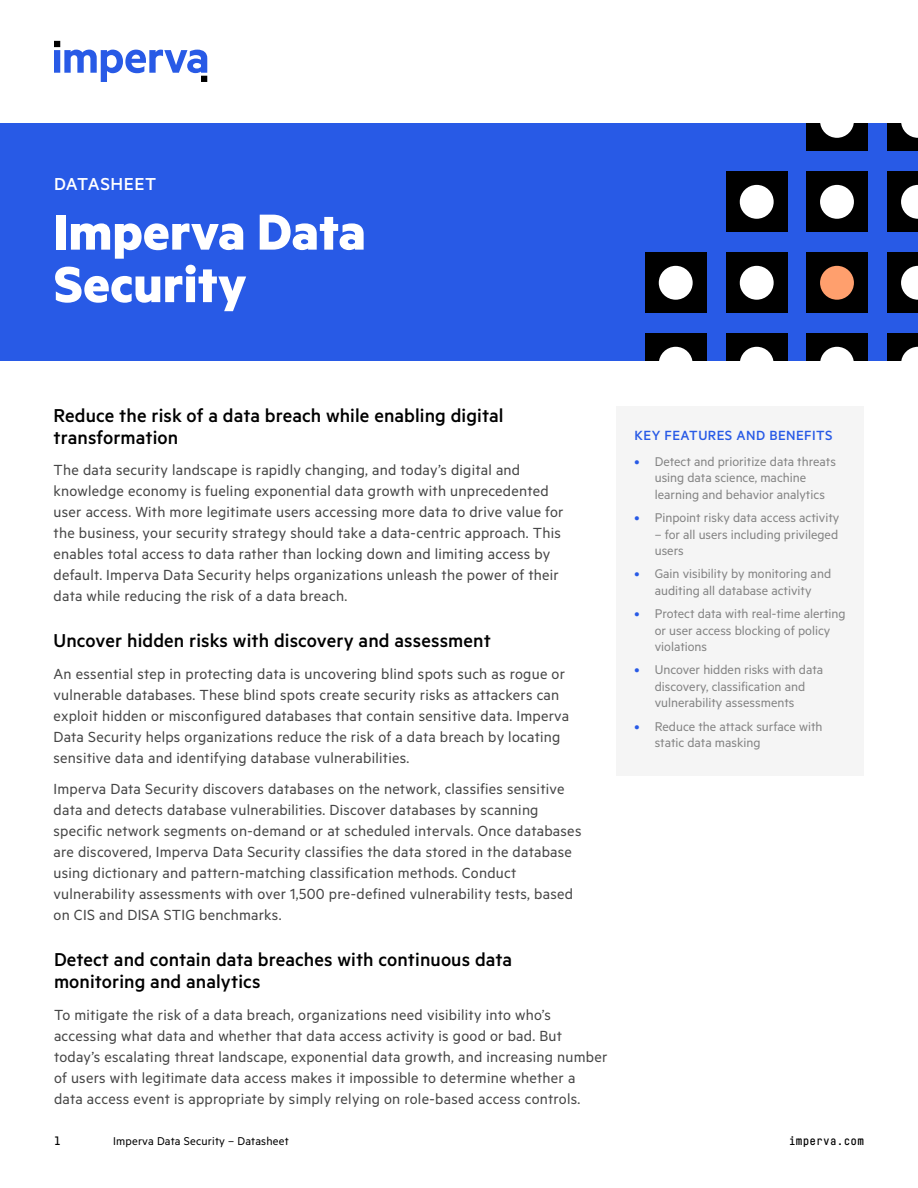
<style>
.page{position:relative;width:918px;height:1188px;background:#fff}
.page>*{position:absolute;margin:0;border:0;box-sizing:border-box;transform-origin:0 0}
.t1{font:700 57px/52.5px "Metric";color:#fff}
.Heading_Medium___Met{font:500 21px/21.8px "Metric";letter-spacing:.005em;color:#000}
.t2{font:500 19.5px "Metric";letter-spacing:.03em;color:#fff}
.Body_full_para___Met{font:16.5px/21px "Metric";letter-spacing:.015em;color:#464646}
.Body_paragraph___Met{font:16.5px/21px "Metric";letter-spacing:.015em;color:#464646}
.Heading_XS_Caps___Me{font:500 15px "Metric";letter-spacing:.03em;color:#285ae6}
.t3{font:14.25px/16.5px "Metric";color:#848484}
.t4{font:12.75px "Metric";letter-spacing:.015em;color:#000}
.t5{font:500 12px "Fabrikat Mono";letter-spacing:.02em;color:#000}
.s1{font-weight:500;color:#285ae6}
</style>
<div class="page">
<div style="left:0;top:123px;width:918px;height:238px;background:#285ae6"></div>
<svg style="left:54px;top:41px;width:153px;height:41px"></svg>
<div style="left:645px;top:252px;width:61px;height:61px;background:#000"></div>
<div style="left:726px;top:171px;width:61px;height:61px;background:#000"></div>
<div style="left:806px;top:171px;width:62px;height:61px;background:#000"></div>
<div style="left:726px;top:252px;width:61px;height:61px;background:#000"></div>
<div style="left:806px;top:252px;width:62px;height:61px;background:#000"></div>
<div style="left:645px;top:333px;width:61px;height:28px;background:#000"></div>
<div style="left:726px;top:333px;width:61px;height:28px;background:#000"></div>
<div style="left:806px;top:333px;width:62px;height:28px;background:#000"></div>
<div style="left:740px;top:266px;width:34px;height:34px;background:#fff;border-radius:17px"></div>
<div style="left:820px;top:266px;width:34px;height:34px;background:#ff9f6d;border-radius:17px"></div>
<div style="left:659px;top:266px;width:34px;height:34px;background:#fff;border-radius:17px"></div>
<div style="left:740px;top:185px;width:34px;height:34px;background:#fff;border-radius:17px"></div>
<div style="left:820px;top:185px;width:34px;height:34px;background:#fff;border-radius:17px"></div>
<svg style="left:740px;top:347px;width:34px;height:14px"></svg>
<svg style="left:820px;top:347px;width:34px;height:14px"></svg>
<div style="left:887px;top:171px;width:31px;height:61px;background:#000"></div>
<div style="left:887px;top:252px;width:31px;height:61px;background:#000"></div>
<div style="left:887px;top:333px;width:31px;height:28px;background:#000"></div>
<svg style="left:901px;top:266px;width:17px;height:34px"></svg>
<svg style="left:901px;top:185px;width:17px;height:34px"></svg>
<div style="left:806px;top:123px;width:62px;height:28px;background:#000"></div>
<svg style="left:820px;top:123px;width:34px;height:15px"></svg>
<div style="left:887px;top:123px;width:31px;height:28px;background:#000"></div>
<svg style="left:901px;top:123px;width:17px;height:15px"></svg>
<svg style="left:901px;top:347px;width:17px;height:14px"></svg>
<svg style="left:659px;top:347px;width:34px;height:14px"></svg>
<div style="left:616px;top:406px;width:248px;height:369px;background:#f5f5f5"></div>
<p class="t2" style="left:54px;top:173px;width:104px">DATASHEET</p>
<h1 class="t1" style="left:54px;top:204px;width:313px">Imperva Data<br>Security</h1>
<p class="Heading_Medium___Met" style="left:54px;top:404px;width:451px">Reduce the risk of a data breach while enabling digital transformation</p>
<p class="Body_full_para___Met" style="left:54px;top:459px;width:512px">The data security landscape is rapidly changing, and today’s digital and knowledge economy is fueling exponential data growth with unprecedented user access. With more legitimate users accessing more data to drive value for the business, your security strategy should take a data-centric approach. This enables total access to data rather than locking down and limiting access by default. Imperva Data Security helps organizations unleash the power of their data while reducing the risk of a data breach.</p>
<p class="Heading_Medium___Met" style="left:54px;top:629px;width:439px">Uncover hidden risks with discovery and assessment</p>
<p class="Body_paragraph___Met" style="left:54px;top:662px;width:517px">An essential step in protecting data is uncovering blind spots such as rogue or vulnerable databases. These blind spots create security risks as attackers can exploit hidden or misconfigured databases that contain sensitive data. Imperva Data Security helps organizations reduce the risk of a data breach by locating sensitive data and identifying database vulnerabilities.</p>
<p class="Body_full_para___Met" style="left:54px;top:778px;width:529px">Imperva Data Security discovers databases on the network, classifies sensitive data and detects database vulnerabilities. Discover databases by scanning specific network segments on-demand or at scheduled intervals. Once databases are discovered, Imperva Data Security classifies the data stored in the database using dictionary and pattern-matching classification methods. Conduct vulnerability assessments with over 1,500 pre-defined vulnerability tests, based on CIS and DISA STIG benchmarks.</p>
<p class="Heading_Medium___Met" style="left:54px;top:948px;width:460px">Detect and contain data breaches with continuous data monitoring and analytics</p>
<p class="Body_paragraph___Met" style="left:54px;top:1003px;width:555px">To mitigate the risk of a data breach, organizations need visibility into who’s accessing what data and whether that data access activity is good or bad. But today’s escalating threat landscape, exponential data growth, and increasing number of users with legitimate data access makes it impossible to determine whether a data access event is appropriate by simply relying on role-based access controls.</p>
<p class="Heading_XS_Caps___Me" style="left:634px;top:426px;width:200px">KEY FEATURES AND BENEFITS</p>
<p class="t3" style="left:655px;top:453px;width:183px;text-indent:-20px"><span class="s1">•</span> Detect and prioritize data threats using data science, machine learning and behavior analytics</p>
<p class="t3" style="left:634px;top:509px;width:206px"><span class="s1">•</span> Pinpoint risky data access activity</p>
<p class="t3" style="left:655px;top:525px;width:185px">– for all users including privileged users</p>
<p class="t3" style="left:634px;top:565px;width:198px;text-align:center"><span class="s1">•</span> Gain visibility by monitoring and auditing all database activity</p>
<p class="t3" style="left:655px;top:605px;width:192px;text-indent:-20px"><span class="s1">•</span> Protect data with real-time alerting or user access blocking of policy violations</p>
<p class="t3" style="left:634px;top:661px;width:190px;text-align:center"><span class="s1">•</span> Uncover hidden risks with data discovery, classification and vulnerability assessments</p>
<p class="t3" style="left:655px;top:717px;width:169px;text-indent:-20px"><span class="s1">•</span> Reduce the attack surface with static data masking</p>
<p class="t5" style="left:54px;top:1134px;width:8px">1</p>
<p class="t4" style="left:113px;top:1134px;width:177px">Imperva Data Security – Datasheet</p>
<p class="t5" style="left:789px;top:1134px;width:76px">imperva.com</p>
</div>
